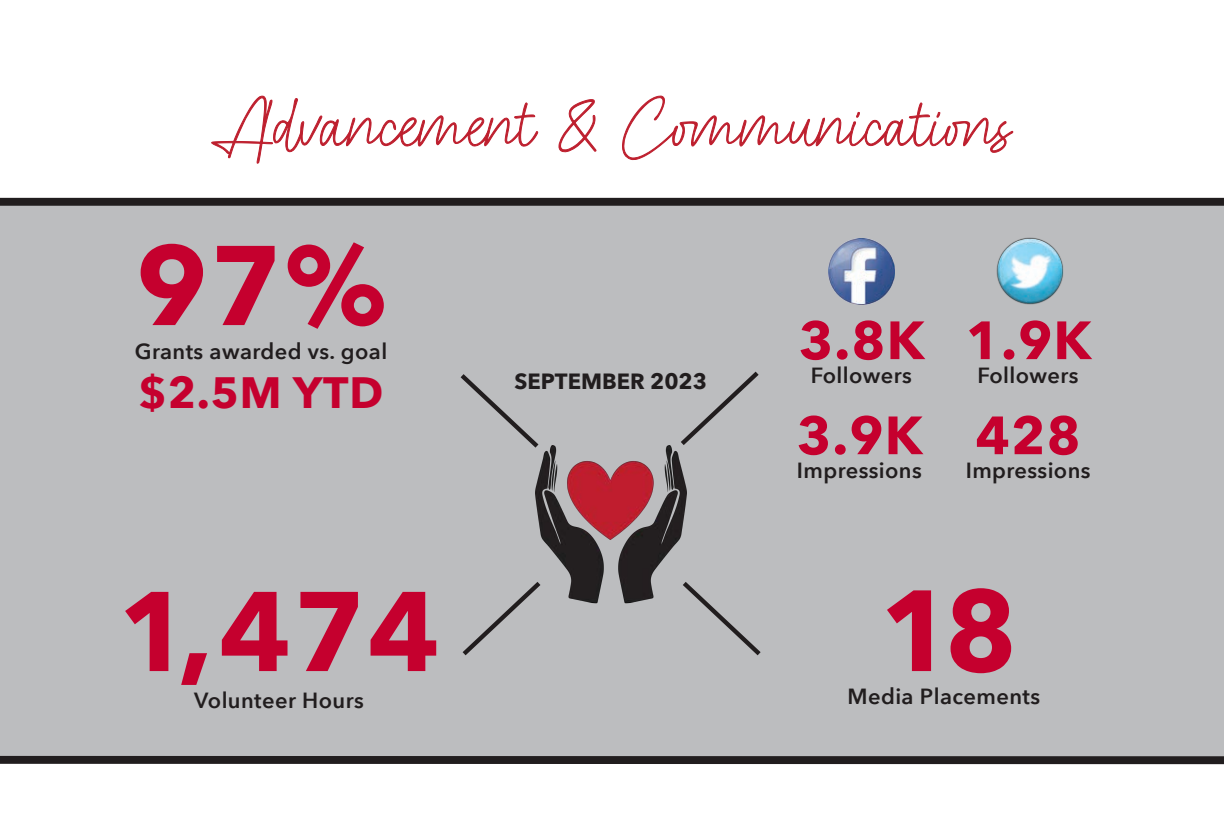
<style>
.page{position:relative;width:1224px;height:833px;background:#fff}
.page>*{position:absolute;margin:0;border:0;box-sizing:border-box;transform-origin:0 0}
.t1{font:700 114px "Avenir Next";color:#c5002e}
.t2{font:700 111.8px "Avenir Next";color:#c5002e}
.t3{font:80.8px "Travel Ballad";color:#be1f2e}
.t4{font:700 53.2px "Avenir Next";letter-spacing:.02em;color:#c5002e}
.t5{font:700 43.8px "Avenir Next";color:#c5002e}
.t6{font:700 22px "Avenir Next";color:#211d1e}
.t7{font:600 21.8px "Avenir Next";letter-spacing:.02em;color:#211d1e}
</style>
<div class="page">
<div style="left:0;top:201px;width:1224px;height:559px;background:#bcbdbf"></div>
<svg style="left:211px;top:95px;width:328px;height:68px"></svg>
<svg style="left:558px;top:99px;width:39px;height:54px"></svg>
<svg style="left:622px;top:95px;width:392px;height:66px"></svg>
<svg style="left:460px;top:374px;width:79px;height:74px"></svg>
<svg style="left:681px;top:371px;width:78px;height:74px"></svg>
<svg style="left:687px;top:583px;width:74px;height:73px"></svg>
<svg style="left:462px;top:583px;width:74px;height:73px"></svg>
<img style="left:996px;top:238px;width:67px;height:67px">
<img style="left:829px;top:238px;width:66px;height:66px">
<img style="left:536px;top:445px;width:151px;height:158px">
<div style="left:0;top:198px;width:1224px;height:8px;background:#211d1e"></div>
<div style="left:0;top:756px;width:1224px;height:8px;background:#211d1e"></div>
<h3 class="t3" style="left:212px;top:87px;width:802px">Advancement &amp; Communications</h3>
<h2 class="t2" style="left:136px;top:189px;width:252px">97%</h2>
<p class="t7" style="left:135px;top:332px;width:254px">Grants awarded vs. goal</p>
<h3 class="t5" style="left:139px;top:354px;width:246px">$2.5M YTD</h3>
<h2 class="t2" style="left:118px;top:535px;width:324px">1,474</h2>
<p class="t7" style="left:194px;top:681px;width:171px">Volunteer Hours</p>
<p class="t6" style="left:515px;top:362px;width:194px">SEPTEMBER 2023</p>
<h3 class="t4" style="left:799px;top:294px;width:127px">3.8K</h3>
<p class="t7" style="left:811px;top:357px;width:103px">Followers</p>
<h3 class="t4" style="left:797px;top:389px;width:127px">3.9K</h3>
<p class="t7" style="left:797px;top:452px;width:126px">Impressions</p>
<h3 class="t4" style="left:966px;top:294px;width:127px">1.9K</h3>
<p class="t7" style="left:978px;top:357px;width:103px">Followers</p>
<h3 class="t4" style="left:976px;top:389px;width:107px">428</h3>
<p class="t7" style="left:966px;top:452px;width:126px">Impressions</p>
<h1 class="t1" style="left:880px;top:532px;width:139px">18</h1>
<p class="t7" style="left:848px;top:678px;width:194px">Media Placements</p>
</div>
